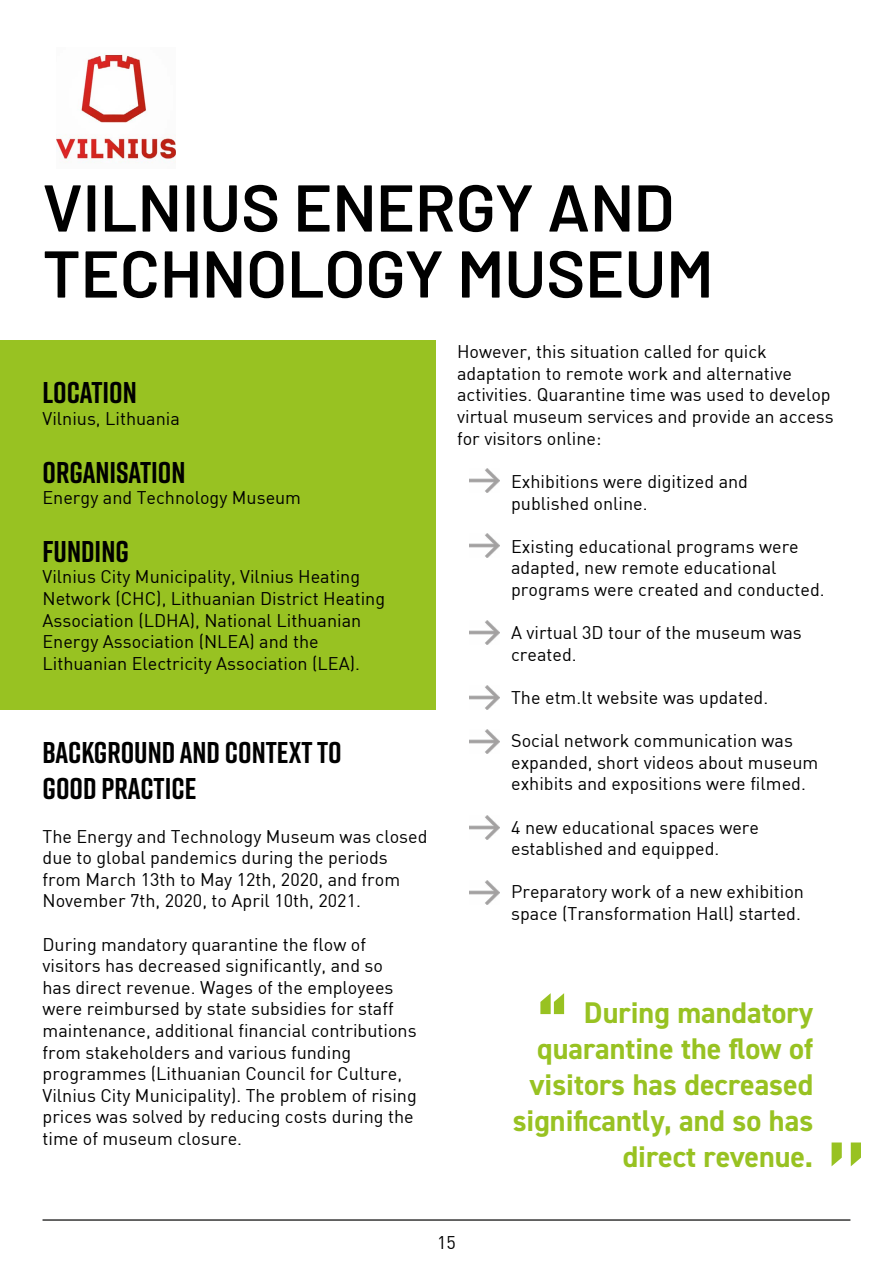
<style>
.page{position:relative;width:893px;height:1263px;background:#fff}
.page>*{position:absolute;margin:0;border:0;box-sizing:border-box;transform-origin:0 0}
.t1{font:700 75px "DIN2014";color:#98c222}
.t2{font:600 66px/66px "Barlow";color:#000}
.t3{font:700 30px/36px "DIN2014";color:#98c222;text-align:right}
.t4{font:700 30px/36px "Rift";color:#000}
.t5{font:18px/21.6px "DIN";color:#000}
</style>
<div class="page">
<hr style="left:43px;top:1219px;width:807px;height:2px;background:#363635">
<div style="left:0;top:341px;width:436px;height:369px;background:#98c222"></div>
<img style="left:470px;top:469px;width:29px;height:24px">
<img style="left:470px;top:534px;width:29px;height:24px">
<img style="left:470px;top:621px;width:29px;height:23px">
<img style="left:470px;top:685px;width:29px;height:24px">
<img style="left:470px;top:729px;width:29px;height:24px">
<img style="left:470px;top:815px;width:29px;height:24px">
<img style="left:56px;top:54px;width:120px;height:109px">
<img style="left:470px;top:880px;width:29px;height:24px">
<h2 class="t2" style="left:43px;top:170px;width:673px">VILNIUS ENERGY AND<br>TECHNOLOGY MUSEUM</h2>
<h3 class="t4" style="left:43px;top:374px;width:96px">LOCATION</h3>
<p class="t5" style="left:43px;top:407px;width:139px">Vilnius, Lithuania</p>
<h3 class="t4" style="left:43px;top:454px;width:144px">ORGANISATION</h3>
<p class="t5" style="left:43px;top:486px;width:260px">Energy and Technology Museum</p>
<h3 class="t4" style="left:43px;top:533px;width:88px">FUNDING</h3>
<p class="t5" style="left:43px;top:566px;width:344px">Vilnius City Municipality, Vilnius Heating Network (CHC), Lithuanian District Heating Association (LDHA), National Lithuanian Energy Association (NLEA) and the Lithuanian Electricity Association (LEA).</p>
<h3 class="t4" style="left:43px;top:734px;width:301px">BACKGROUND AND CONTEXT TO<br>GOOD PRACTICE</h3>
<p class="t5" style="left:43px;top:825px;width:386px">The Energy and Technology Museum was closed due to global pandemics during the periods from March 13th to May 12th, 2020, and from November 7th, 2020, to April 10th, 2021.</p>
<p class="t5" style="left:43px;top:933px;width:376px">During mandatory quarantine the flow of visitors has decreased significantly, and so<br>has direct revenue. Wages of the employees were reimbursed by state subsidies for staff maintenance, additional financial contributions from stakeholders and various funding programmes (Lithuanian Council for Culture, Vilnius City Municipality). The problem of rising prices was solved by reducing costs during the time of museum closure.</p>
<p class="t5" style="left:457px;top:341px;width:378px">However, this situation called for quick adaptation to remote work and alternative activities. Quarantine time was used to develop virtual museum services and provide an access for visitors online:</p>
<p class="t5" style="left:511px;top:470px;width:238px">Exhibitions were digitized and published online.</p>
<p class="t5" style="left:511px;top:535px;width:315px">Existing educational programs were adapted, new remote educational programs were created and conducted.</p>
<p class="t5" style="left:511px;top:621px;width:292px">A virtual 3D tour of the museum was created.</p>
<p class="t5" style="left:511px;top:686px;width:259px">The etm.lt website was updated.</p>
<p class="t5" style="left:511px;top:729px;width:309px">Social network communication was expanded, short videos about museum exhibits and expositions were filmed.</p>
<p class="t5" style="left:511px;top:816px;width:249px">4 new educational spaces were established and equipped.</p>
<p class="t5" style="left:511px;top:881px;width:294px">Preparatory work of a new exhibition space (Transformation Hall) started.</p>
<h1 class="t1" style="left:539px;top:978px;width:30px">“</h1>
<h3 class="t3" style="left:513px;top:995px;width:302px">During mandatory quarantine the flow of visitors has decreased significantly, and so has direct revenue.</h3>
<h1 class="t1" style="left:827px;top:1078px;width:40px">,,</h1>
<p class="t5" style="left:437px;top:1231px;width:20px">15</p>
</div>
